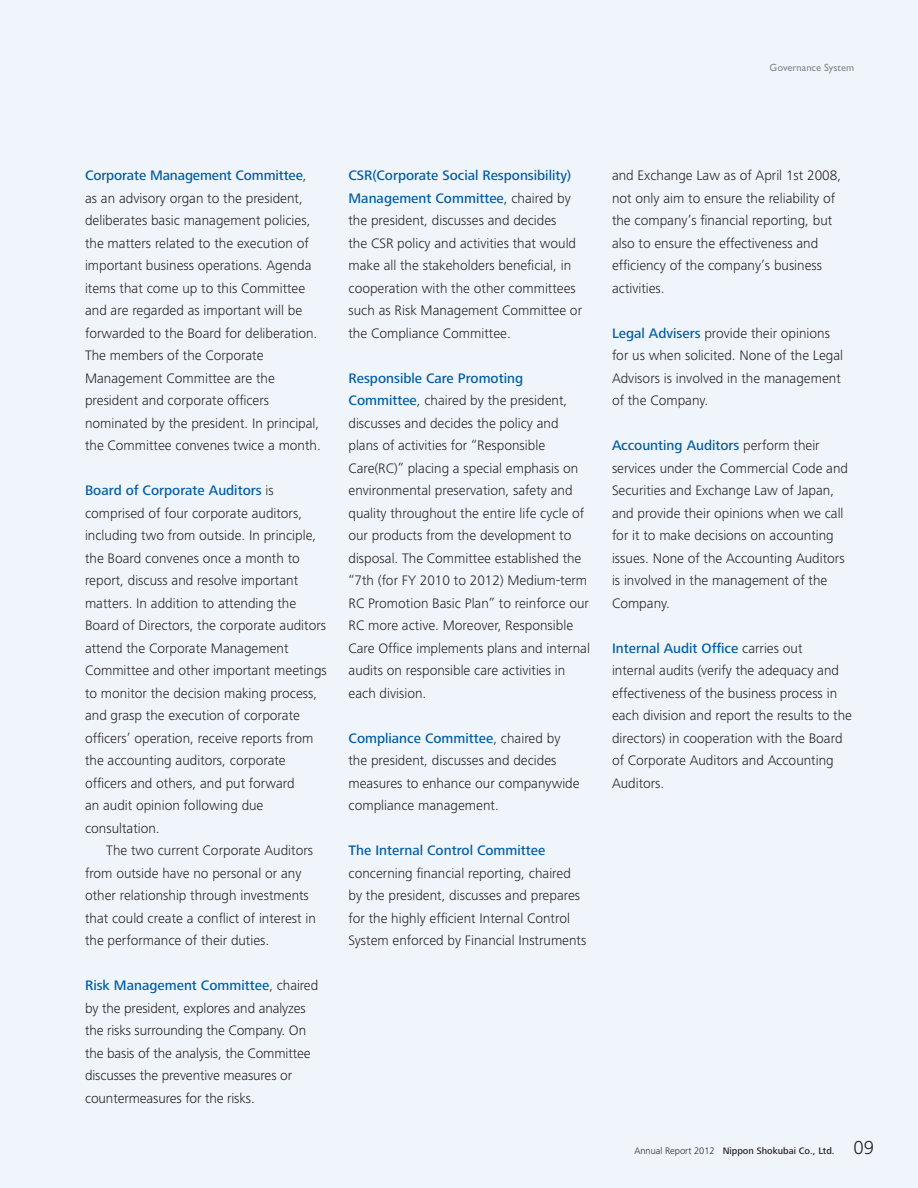
<style>
.page{position:relative;width:918px;height:1188px;background:#eff5fb}
.page>*{position:absolute;margin:0;border:0;box-sizing:border-box;transform-origin:0 0}
.t1{font:300 14.25px/22.5px "Frutiger Next LT";color:#231f20}
.t2{font:500 14.25px "Frutiger Next LT";color:#015ca3}
.t3{font:10.5px "Gill Sans";color:#81898e}
.t4{font:500 9.75px "Frutiger Next LT";color:#231f20}
.s1{font-weight:500;color:#015ca3}
.s2{font-weight:300}
.s3{font-weight:300;font-size:19.5px}
</style>
<div class="page">
<p class="t3" style="left:770px;top:61px;width:86px">Governance System</p>
<p class="t1" style="left:85px;top:164px;width:237px"><span class="s1">Corporate Management Committee</span>, as an advisory organ to the president, deliberates basic management policies, the matters related to the execution of important business operations. Agenda items that come up to this Committee and are regarded as important will be forwarded to the Board for deliberation.<br>The members of the Corporate Management Committee are the president and corporate officers nominated by the president. In principal, the Committee convenes twice a month.</p>
<p class="t1" style="left:85px;top:479px;width:243px"><span class="s1">Board of Corporate Auditors</span> is comprised of four corporate auditors, including two from outside. In principle, the Board convenes once a month to report, discuss and resolve important matters. In addition to attending the Board of Directors, the corporate auditors attend the Corporate Management Committee and other important meetings to monitor the decision making process, and grasp the execution of corporate officers’ operation, receive reports from the accounting auditors, corporate officers and others, and put forward<br>an audit opinion following due consultation.</p>
<p class="t1" style="left:85px;top:839px;width:232px;text-indent:21px">The two current Corporate Auditors from outside have no personal or any other relationship through investments that could create a conflict of interest in the performance of their duties.</p>
<p class="t1" style="left:85px;top:974px;width:235px"><span class="s1">Risk Management Committee</span>, chaired by the president, explores and analyzes the risks surrounding the Company. On the basis of the analysis, the Committee discusses the preventive measures or countermeasures for the risks.</p>
<p class="t1" style="left:349px;top:164px;width:235px"><span class="s1">CSR(Corporate Social Responsibility)<br>Management Committee</span>, chaired by the president, discusses and decides<br>the CSR policy and activities that would make all the stakeholders beneficial, in cooperation with the other committees such as Risk Management Committee or the Compliance Committee.</p>
<p class="t1" style="left:349px;top:367px;width:243px"><span class="s1">Responsible Care Promoting Committee</span>, chaired by the president, discusses and decides the policy and plans of activities for “Responsible Care(RC)” placing a special emphasis on environmental preservation, safety and quality throughout the entire life cycle of our products from the development to disposal. The Committee established the “7th (for FY 2010 to 2012) Medium-term RC Promotion Basic Plan” to reinforce our RC more active. Moreover, Responsible Care Office implements plans and internal audits on responsible care activities in each division.</p>
<p class="t1" style="left:349px;top:727px;width:233px"><span class="s1">Compliance Committee</span>, chaired by the president, discusses and decides measures to enhance our companywide compliance management.</p>
<p class="t2" style="left:349px;top:842px;width:198px">The Internal Control Committee</p>
<p class="t1" style="left:349px;top:862px;width:239px">concerning financial reporting, chaired by the president, discusses and prepares for the highly efficient Internal Control System enforced by Financial Instruments</p>
<p class="t1" style="left:612px;top:164px;width:231px">and Exchange Law as of April 1st 2008, not only aim to ensure the reliability of the company’s financial reporting, but also to ensure the effectiveness and efficiency of the company’s business activities.</p>
<p class="t1" style="left:612px;top:322px;width:233px"><span class="s1">Legal Advisers</span> provide their opinions for us when solicited. None of the Legal Advisors is involved in the management of the Company.</p>
<p class="t1" style="left:612px;top:434px;width:238px"><span class="s1">Accounting Auditors</span> perform their services under the Commercial Code and Securities and Exchange Law of Japan, and provide their opinions when we call for it to make decisions on accounting issues. None of the Accounting Auditors is involved in the management of the Company.</p>
<p class="t1" style="left:612px;top:637px;width:242px"><span class="s1">Internal Audit Office</span> carries out<br>internal audits (verify the adequacy and effectiveness of the business process in each division and report the results to the directors) in cooperation with the Board of Corporate Auditors and Accounting Auditors.</p>
<p class="t4" style="left:634px;top:1145px;width:241px"><span class="s2">Annual Report 2012</span> Nippon Shokubai Co., Ltd. <span class="s3">09</span></p>
</div>
